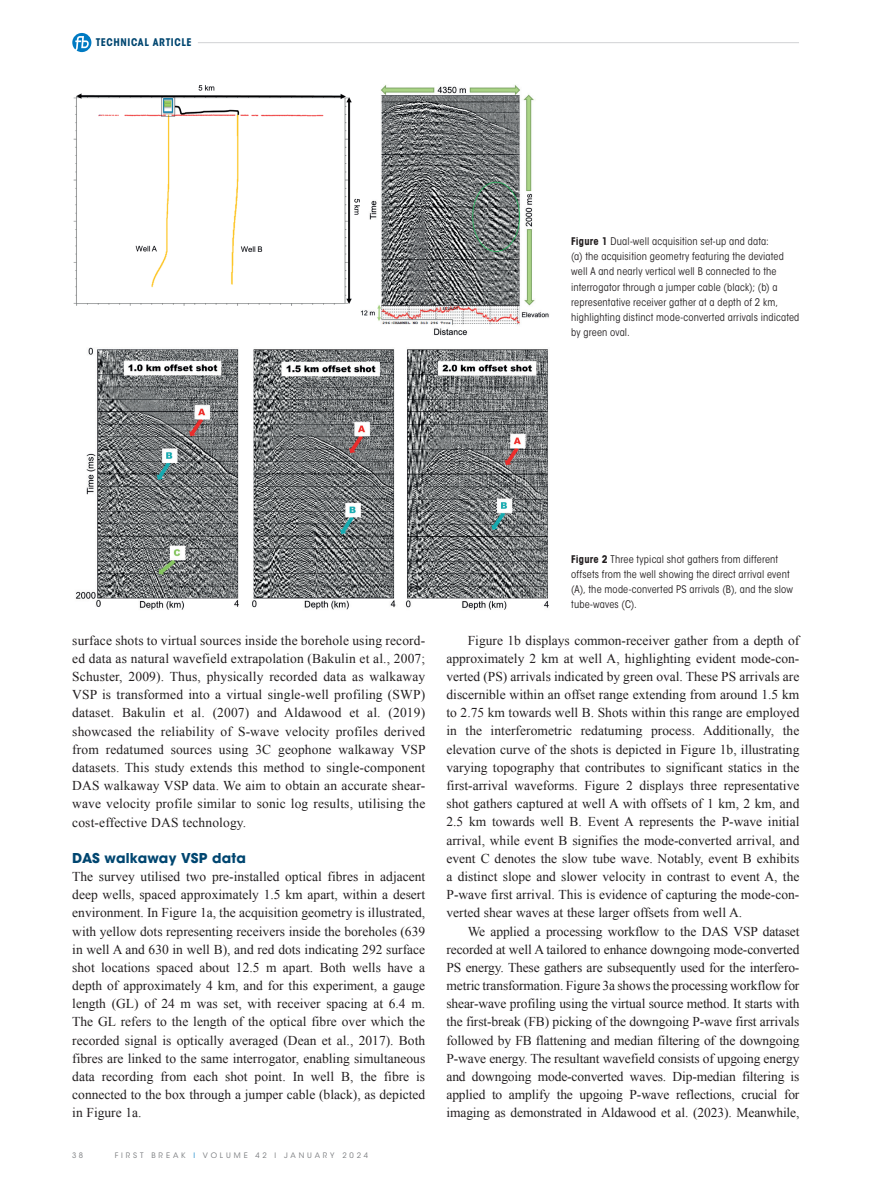
<style>
.page{position:relative;width:893px;height:1191px;background:#fff}
.page>*{position:absolute;margin:0;border:0;box-sizing:border-box;transform-origin:0 0}
._00-FB_BODY_indent{font:13.5px/18.1px "Times New Roman";color:#231f20;text-align:justify}
._00-FB_BODY{font:13.5px/18.1px "Times New Roman";color:#231f20;text-align:justify}
._02-HEADER_2{font:700 13.5px "ITC Avant Garde Std";letter-spacing:.01em;color:#004670}
._06-CAPTION_black{font:condensed 10.5px/15px "ITC Avant Garde Std";letter-spacing:.015em;color:#231f20}
.t1{font:700 condensed 10.5px "ITC Avant Garde Std";letter-spacing:.055em;color:#004670}
.t2{font:7.5px "ITC Avant Garde Std";letter-spacing:.385em;color:#787a7d}
.s1{font-weight:700}
.s2{color:#1c8acb}
</style>
<div class="page">
<hr style="left:198px;top:42px;width:601px;height:1px;background:#d1d2d4">
<svg style="left:72px;top:33px;width:19px;height:19px"></svg>
<img style="left:73px;top:85px;width:287px;height:221px">
<img style="left:360px;top:85px;width:189px;height:250px">
<img style="left:75px;top:348px;width:474px;height:262px">
<p class="t1" style="left:96px;top:36px;width:98px">TECHNICAL ARTICLE</p>
<p class="_06-CAPTION_black" style="left:571px;top:234px;width:230px"><span class="s1">Figure 1</span> Dual-well acquisition set-up and data:<br>(a) the acquisition geometry featuring the deviated well A and nearly vertical well B connected to the interrogator through a jumper cable (black); (b) a representative receiver gather at a depth of 2 km, highlighting distinct mode-converted arrivals indicated by green oval.</p>
<p class="_00-FB_BODY_indent" style="left:72px;top:631px;width:355px">surface shots to virtual sources inside the borehole using record&shy;ed data as natural wavefield extrapolation (Bakulin et al., 2007; Schuster, 2009). Thus, physically recorded data as walkaway VSP is transformed into a virtual single-well profiling (SWP) dataset. Bakulin et al. (2007) and Aldawood et al. (2019) showcased the reliability of S-wave velocity profiles derived from redatumed sources using 3C geophone walkaway VSP datasets. This study extends this method to single-component DAS walkaway VSP data. We aim to obtain an accurate shear&shy;wave velocity profile similar to sonic log results, utilising the cost-effective DAS technology.</p>
<p class="_02-HEADER_2" style="left:72px;top:849px;width:175px">DAS walkaway VSP data</p>
<p class="_00-FB_BODY" style="left:72px;top:867px;width:354px">The survey utilised two pre-installed optical fibres in adjacent deep wells, spaced approximately 1.5 km apart, within a desert environment. In Figure 1a, the acquisition geometry is illustrated, with yellow dots representing receivers inside the boreholes (639 in well A and 630 in well B), and red dots indicating 292 surface shot locations spaced about 12.5 m apart. Both wells have a depth of approximately 4 km, and for this experiment, a gauge length (GL) of 24 m was set, with receiver spacing at 6.4 m.<br>The GL refers to the length of the optical fibre over which the recorded signal is optically averaged (Dean et al., 2017). Both fibres are linked to the same interrogator, enabling simultaneous data recording from each shot point. In well B, the fibre is connected to the box through a jumper cable (black), as depicted in Figure 1a.</p>
<p class="t2" style="left:72px;top:1151px;width:12px">3 8</p>
<p class="t2" style="left:115px;top:1151px;width:255px">FIRST BREAK <span class="s2">I</span> VOLUME 42 I JANUARY 2024</p>
<p class="_06-CAPTION_black" style="left:571px;top:552px;width:223px"><span class="s1">Figure 2</span> Three typical shot gathers from different offsets from the well showing the direct arrival event (A), the mode-converted PS arrivals (B), and the slow tube-waves (C).</p>
<p class="_00-FB_BODY_indent" style="left:446px;top:631px;width:354px;text-indent:21px">Figure 1b displays common-receiver gather from a depth of approximately 2 km at well A, highlighting evident mode-con&shy;verted (PS) arrivals indicated by green oval. These PS arrivals are discernible within an offset range extending from around 1.5 km to 2.75 km towards well B. Shots within this range are employed in the interferometric redatuming process. Additionally, the elevation curve of the shots is depicted in Figure 1b, illustrating varying topography that contributes to significant statics in the first-arrival waveforms. Figure 2 displays three representative shot gathers captured at well A with offsets of 1 km, 2 km, and 2.5 km towards well B. Event A represents the P-wave initial arrival, while event B signifies the mode-converted arrival, and event C denotes the slow tube wave. Notably, event B exhibits a distinct slope and slower velocity in contrast to event A, the P-wave first arrival. This is evidence of capturing the mode-con&shy;verted shear waves at these larger offsets from well A.</p>
<p class="_00-FB_BODY_indent" style="left:446px;top:921px;width:354px;text-indent:21px">We applied a processing workflow to the DAS VSP dataset recorded at well A tailored to enhance downgoing mode-converted PS energy. These gathers are subsequently used for the interfero&shy;metric transformation. Figure 3a shows the processing workflow for shear-wave profiling using the virtual source method. It starts with the first-break (FB) picking of the downgoing P-wave first arrivals followed by FB flattening and median filtering of the downgoing P-wave energy. The resultant wavefield consists of upgoing energy and downgoing mode-converted waves. Dip-median filtering is applied to amplify the upgoing P-wave reflections, crucial for imaging as demonstrated in Aldawood et al. (2023). Meanwhile,</p>
</div>
